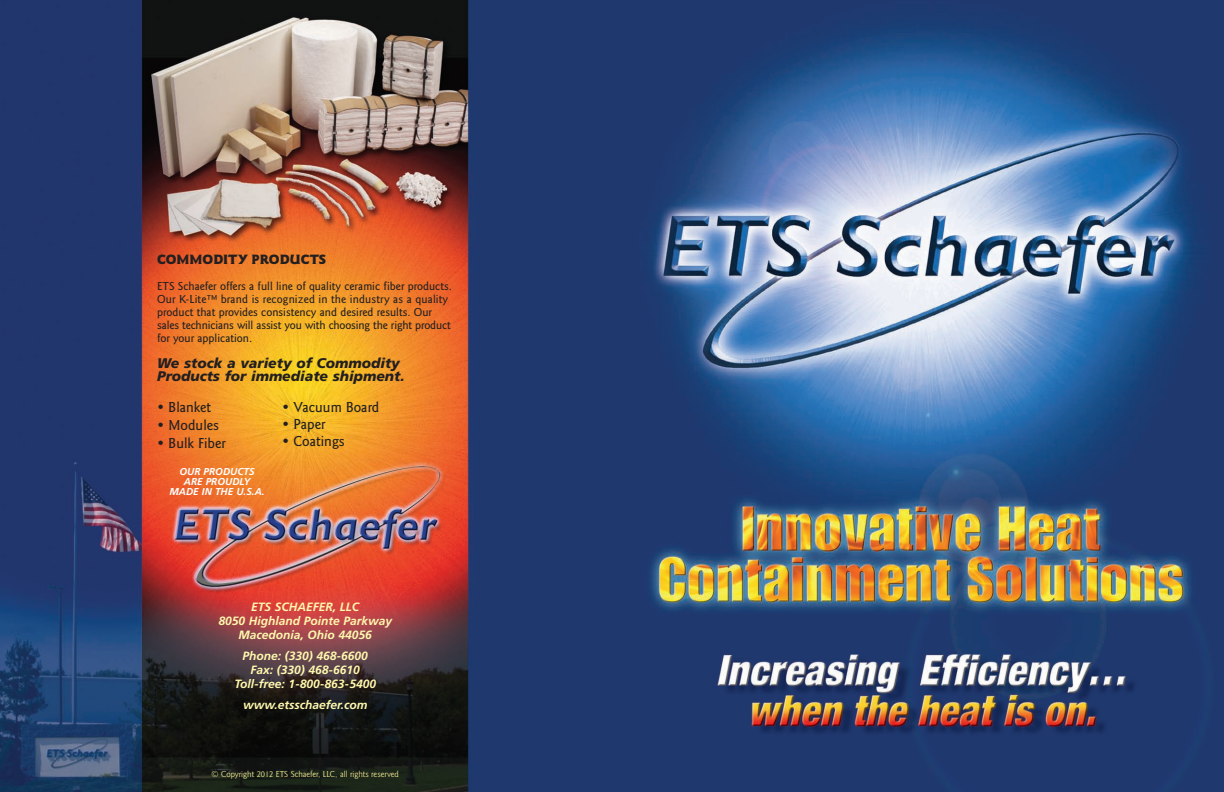
<style>
.page{position:relative;width:1224px;height:792px;background:#fff}
.page>*{position:absolute;margin:0;border:0;box-sizing:border-box;transform-origin:0 0}
.t1{font:500 15px "Goudy Sans";color:#231f20}
.t2{font:italic 900 14px/13px "Frutiger";color:#231f20}
.t3{font:900 14px "Goudy Sans";color:#231f20}
.t4{font:500 12px/13px "Goudy Sans";color:#231f20}
.t5{font:italic 700 12px/14px "Frutiger";color:#fff8ae;text-align:center}
.t6{font:italic 700 10px/10px "Frutiger";color:#fff;text-align:center}
.t7{font:9px "Goudy Sans";color:#fff79a}
</style>
<div class="page">
<img style="left:0;top:0;width:612px;height:792px">
<img style="left:612px;top:0;width:612px;height:792px">
<p class="t3" style="left:157px;top:254px;width:170px">COMMODITY PRODUCTS</p>
<p class="t4" style="left:157px;top:280px;width:296px">ETS Schaefer offers a full line of quality ceramic fiber products.<br>Our K-Lite™ brand is recognized in the industry as a quality product that provides consistency and desired results. Our sales technicians will assist you with choosing the right product for your application.</p>
<p class="t2" style="left:157px;top:357px;width:249px">We stock a variety of Commodity<br>Products for immediate shipment.</p>
<p class="t1" style="left:157px;top:401px;width:55px">• Blanket</p>
<p class="t1" style="left:157px;top:419px;width:63px">• Modules</p>
<p class="t1" style="left:157px;top:437px;width:70px">• Bulk Fiber</p>
<p class="t1" style="left:282px;top:401px;width:99px">• Vacuum Board</p>
<p class="t1" style="left:282px;top:418px;width:45px">• Paper</p>
<p class="t1" style="left:282px;top:435px;width:64px">• Coatings</p>
<p class="t6" style="left:169px;top:467px;width:97px">OUR PRODUCTS<br>ARE PROUDLY<br>MADE IN THE U.S.A.</p>
<p class="t5" style="left:218px;top:601px;width:175px">ETS SCHAEFER, LLC<br>8050 Highland Pointe Parkway<br>Macedonia, Ohio 44056</p>
<p class="t5" style="left:234px;top:650px;width:143px">Phone: (330) 468-6600<br>Fax: (330) 468-6610<br>Toll-free: 1-800-863-5400</p>
<p class="t5" style="left:243px;top:699px;width:126px">www.etsschaefer.com</p>
<p class="t7" style="left:212px;top:770px;width:189px">© Copyright 2012 ETS Schaefer, LLC, all rights reserved</p>
</div>
